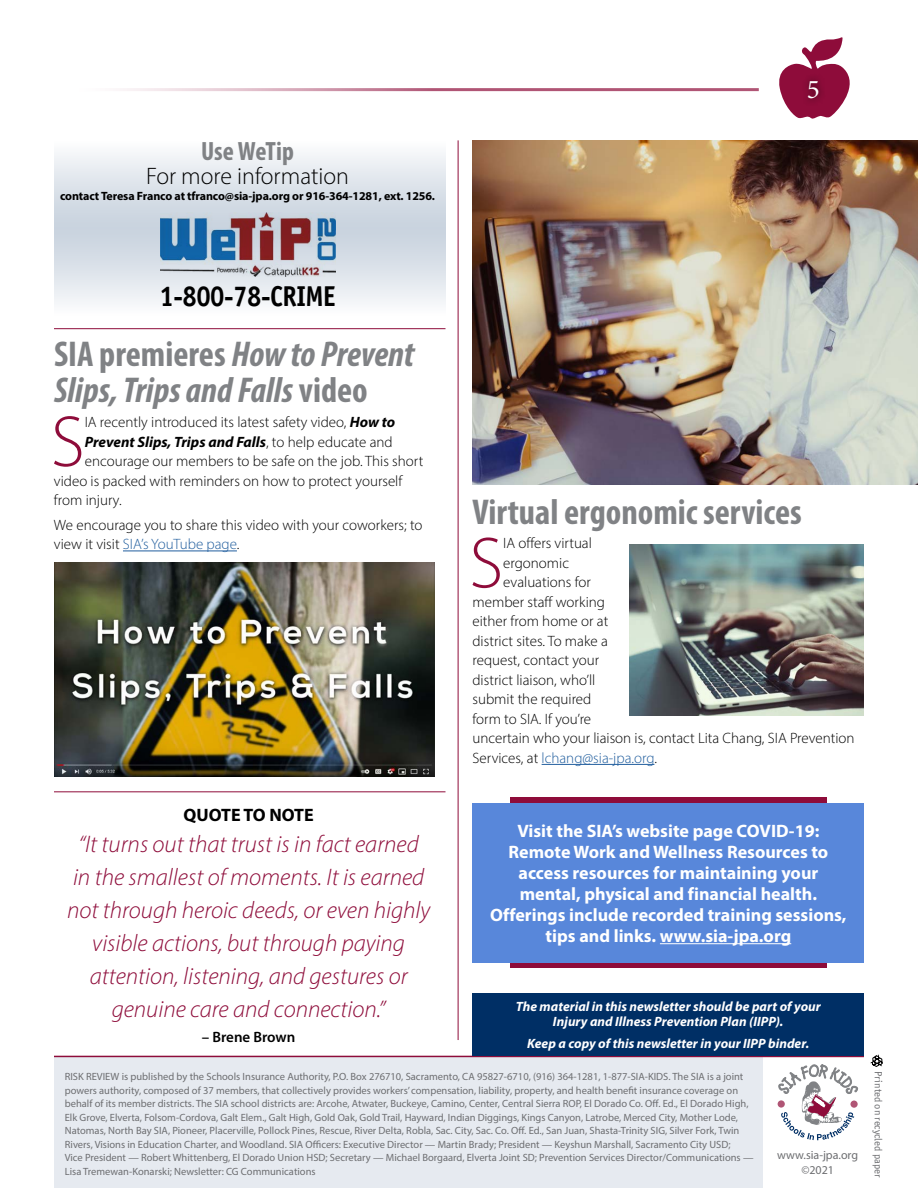
<style>
.page{position:relative;width:918px;height:1188px;background:#fff}
.page>*{position:absolute;margin:0;border:0;box-sizing:border-box;transform-origin:0 0}
.t1{font:300 72.9px "Myriad Pro";color:#8e0c3a}
.t2{font:italic 700 condensed 36px/36px "Myriad Pro";color:#808285}
.t3{font:700 condensed 36px "Myriad Pro";color:#808285}
.t4{font:700 28.8px "Officina Sans Std";letter-spacing:-.02em;color:#000;scale:.9 1}
.t5{font:27px "Minion Pro";color:#fff}
.t6{font:700 condensed 26.55px "Myriad Pro";letter-spacing:-.005em;color:#808285}
.t7{font:italic 300 24px/33px "Myriad Pro";color:#8e0c3a;text-align:center}
.t8{font:300 23.85px "Myriad Pro";color:#000}
.t9{font:700 18px/21px "Myriad Pro";color:#fff;text-align:center}
.t10{font:700 18px "Myriad Pro";color:#000}
.t11{font:300 15px/19.5px "Myriad Pro";color:#000}
.t12{font:italic 700 15px "Myriad Pro";color:#000}
.t13{font:300 15px "Myriad Pro";color:#215e9e}
.t14{font:600 15px "Myriad Pro";color:#000}
.t15{font:italic 700 13.5px/15px "Myriad Pro";color:#fff;text-align:center}
.t16{font:700 12px "Myriad Pro";letter-spacing:-.01em;color:#000}
.t17{font:12px/14.4px "Myriad Pro";color:#6d6e71;text-align:center}
.t18{font:10.5px/13.5px "Myriad Pro";color:#6d6e71}
.t19{font:10.5px "Officina Sans ITC Pro";color:#6d6e71}
.s1{font-style:normal}
.s2{font-weight:700;font-style:italic}
.s3{font-weight:300;font-style:normal}
.s4{color:#215e9e}
.s5{color:#000}
</style>
<div class="page">
<svg style="left:779px;top:37px;width:71px;height:82px"></svg>
<div style="left:801px;top:73px;width:25px;height:33px;background:#000;opacity:.75"></div>
<div style="left:54px;top:1057px;width:709px;height:131px;background:#e6eaf0"></div>
<hr style="left:54px;top:1056px;width:810px;height:1px;background:#8e0c3a">
<svg style="left:871px;top:1054px;width:11px;height:13px"></svg>
<svg style="left:778px;top:1064px;width:80px;height:76px"></svg>
<div style="left:472px;top:994px;width:392px;height:62px;background:#002f65"></div>
<div style="left:510px;top:797px;width:316px;height:171px;background:#8e0c3a"></div>
<div style="left:473px;top:803px;width:391px;height:159px;background:#5887da"></div>
<hr style="left:660px;top:943px;width:131px;height:1px;background:#fff">
<hr style="left:458px;top:140px;width:1px;height:900px;background:#8e0c3a">
<div style="left:54px;top:140px;width:392px;height:88px;background:linear-gradient(to bottom,#fcfcfd,#c5d0dc)"></div>
<div style="left:54px;top:228px;width:392px;height:87px;background:linear-gradient(to bottom,#c5cfdc,#fafbfc)"></div>
<img style="left:160px;top:213px;width:175px;height:64px">
<hr style="left:54px;top:328px;width:392px;height:1px;background:#8e0c3a">
<hr style="left:54px;top:792px;width:392px;height:1px;background:#8e0c3a">
<hr style="left:542px;top:764px;width:112px;height:1px;background:#215e9e">
<hr style="left:123px;top:551px;width:114px;height:1px;background:#215e9e">
<img style="left:629px;top:544px;width:235px;height:172px">
<img style="left:473px;top:140px;width:445px;height:344px">
<img style="left:54px;top:563px;width:381px;height:214px">
<h3 class="t6" style="left:201px;top:135px;width:94px">Use WeTip</h3>
<h3 class="t8" style="left:146px;top:161px;width:205px">For more information</h3>
<p class="t16" style="left:60px;top:188px;width:376px">contact Teresa Franco at tfranco@sia-jpa.org or 916-364-1281, ext. 1256.</p>
<h3 class="t5" style="left:807px;top:71px;width:14px">5</h3>
<h3 class="t4" style="left:160px;top:279px;width:197px">1-800-78-CRIME</h3>
<h2 class="t2" style="left:54px;top:335px;width:362px"><span class="s1">SIA premieres</span> How to Prevent<br>Slips, Trips and Falls <span class="s1">video</span></h2>
<h1 class="t1" style="left:51px;top:398px;width:35px">S</h1>
<h3 class="t11" style="left:85px;top:412px;width:312px">IA recently introduced its latest safety video, <span class="s2">How to</span></h3>
<h3 class="t12" style="left:85px;top:432px;width:310px">Prevent Slips, Trips and Falls<span class="s3">, to help educate and</span></h3>
<h3 class="t11" style="left:85px;top:451px;width:340px">encourage our members to be safe on the job. This short</h3>
<h3 class="t11" style="left:54px;top:471px;width:350px">video is packed with reminders on how to protect yourself</h3>
<h3 class="t11" style="left:54px;top:490px;width:69px">from injury.</h3>
<h3 class="t11" style="left:54px;top:515px;width:370px">We encourage you to share this video with your coworkers; to view it visit <span class="s4">SIA’s YouTube page</span>.</h3>
<h2 class="t3" style="left:472px;top:489px;width:331px">Virtual ergonomic services</h2>
<h1 class="t1" style="left:469px;top:519px;width:35px">S</h1>
<h3 class="t11" style="left:503px;top:534px;width:90px">IA offers virtual</h3>
<h3 class="t11" style="left:503px;top:553px;width:67px">ergonomic</h3>
<h3 class="t11" style="left:503px;top:573px;width:89px">evaluations for</h3>
<h3 class="t11" style="left:472px;top:592px;width:134px">member staff working</h3>
<h3 class="t11" style="left:472px;top:612px;width:137px">either from home or at</h3>
<h3 class="t11" style="left:472px;top:631px;width:137px">district sites. To make a</h3>
<h3 class="t11" style="left:472px;top:651px;width:128px">request, contact your</h3>
<h3 class="t11" style="left:472px;top:670px;width:124px">district liaison, who’ll</h3>
<h3 class="t11" style="left:472px;top:690px;width:120px">submit the required</h3>
<h3 class="t11" style="left:472px;top:709px;width:120px">form to SIA. If you’re</h3>
<h3 class="t11" style="left:472px;top:729px;width:384px">uncertain who your liaison is, contact Lita Chang, SIA Prevention</h3>
<h3 class="t13" style="left:472px;top:749px;width:186px"><span class="s5">Services, at</span> lchang@sia-jpa.org<span class="s5">.</span></h3>
<h3 class="t10" style="left:184px;top:804px;width:132px">QUOTE TO NOTE</h3>
<h3 class="t7" style="left:67px;top:827px;width:365px">“It turns out that trust is in fact earned in the smallest of moments. It is earned not through heroic deeds, or even highly visible actions, but through paying attention, listening, and gestures or genuine care and connection.”</h3>
<h3 class="t14" style="left:202px;top:1027px;width:95px">– Brene Brown</h3>
<p class="t9" style="left:490px;top:820px;width:358px">Visit the SIA’s website page COVID-19:<br>Remote Work and Wellness Resources to access resources for maintaining your mental, physical and financial health.<br>Offerings include recorded training sessions, tips and links. www.sia-jpa.org</p>
<p class="t15" style="left:516px;top:999px;width:307px">The material in this newsletter should be part of your<br>Injury and Illness Prevention Plan (IIPP).</p>
<p class="t15" style="left:527px;top:1036px;width:284px">Keep a copy of this newsletter in your IIPP binder.</p>
<p class="t18" style="left:65px;top:1070px;width:690px">RISK REVIEW is published by the Schools Insurance Authority, P.O. Box 276710, Sacramento, CA 95827-6710, (916) 364-1281, 1-877-SIA-KIDS. The SIA is a joint powers authority, composed of 37 members, that collectively provides workers’ compensation, liability, property, and health benefit insurance coverage on behalf of its member districts. The SIA school districts are: Arcohe, Atwater, Buckeye, Camino, Center, Central Sierra ROP, El Dorado Co. Off. Ed., El Dorado High, Elk Grove, Elverta, Folsom-Cordova, Galt Elem., Galt High, Gold Oak, Gold Trail, Hayward, Indian Diggings, Kings Canyon, Latrobe, Merced City, Mother Lode, Natomas, North Bay SIA, Pioneer, Placerville, Pollock Pines, Rescue, River Delta, Robla, Sac. City, Sac. Co. Off. Ed., San Juan, Shasta-Trinity SIG, Silver Fork, Twin Rivers, Visions in Education Charter, and Woodland. SIA Officers: Executive Director — Martin Brady; President — Keyshun Marshall, Sacramento City USD;<br>Vice President — Robert Whittenberg, El Dorado Union HSD; Secretary — Michael Borgaard, Elverta Joint SD; Prevention Services Director/Communications — Lisa Tremewan-Konarski; Newsletter: CG Communications</p>
<p class="t17" style="left:777px;top:1148px;width:82px">www.sia-jpa.org ©2021</p>
<p class="t19" style="left:885px;top:1071px;width:107px;rotate:90deg">Printed on recycled paper</p>
</div>
